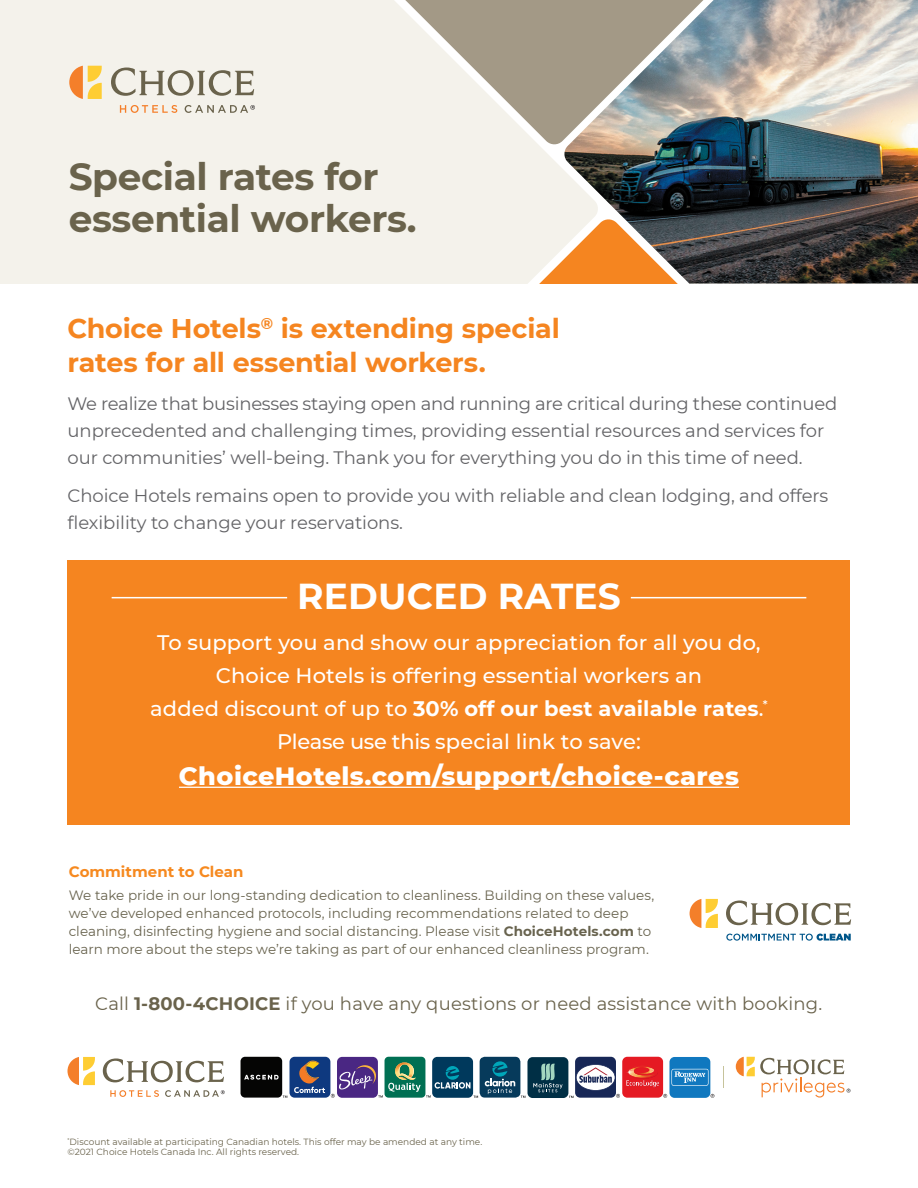
<style>
.page{position:relative;width:918px;height:1188px;background:#fff}
.page>*{position:absolute;margin:0;border:0;box-sizing:border-box;transform-origin:0 0}
.t1{font:700 37.5px/42px "Montserrat";letter-spacing:-.01em;color:#6a634c}
.t2{font:700 36px "Montserrat";letter-spacing:.005em;color:#fff}
.t3{font:700 27px/34.5px "Montserrat";letter-spacing:-.01em;color:#f58520}
.t4{font:800 25.5px "Montserrat";letter-spacing:.015em;color:#fff}
.t5{font:500 21px/33px "Montserrat";letter-spacing:.005em;color:#fff;text-align:center}
.t6{font:18px/27px "Montserrat";letter-spacing:-.005em;color:#636366}
.t7{font:18px "Montserrat";letter-spacing:.01em;color:#6a634c}
.t8{font:700 15px "Montserrat";color:#f6891f}
.t9{font:13.5px/18px "Montserrat";color:#68634e}
.t10{font:9px/9.8px "Montserrat";color:#6a634c}
.s1{font-weight:700}
</style>
<div class="page">
<div style="left:0;top:0;width:563px;height:284px;background:#f4f2eb"></div>
<img style="left:563px;top:145px;width:355px;height:73px">
<svg style="left:216px;top:0;width:702px;height:145px;background:#c9c6bd"></svg>
<svg style="left:182px;top:218px;width:736px;height:66px;background:#b4a799"></svg>
<svg style="left:69px;top:66px;width:33px;height:33px"></svg>
<svg style="left:111px;top:68px;width:143px;height:28px;background:#cac7bb"></svg>
<svg style="left:120px;top:105px;width:57px;height:8px"></svg>
<svg style="left:185px;top:105px;width:70px;height:8px"></svg>
<svg style="left:68px;top:1057px;width:27px;height:28px"></svg>
<svg style="left:103px;top:1058px;width:121px;height:24px"></svg>
<svg style="left:110px;top:1090px;width:49px;height:7px"></svg>
<svg style="left:165px;top:1090px;width:60px;height:7px"></svg>
<div style="left:622px;top:1057px;width:41px;height:41px;background:#e51a23;border-radius:5px"></div>
<div style="left:575px;top:1057px;width:41px;height:41px;background:#172756;border-radius:5px"></div>
<div style="left:669px;top:1057px;width:41px;height:41px;background:#1078bf;border-radius:5px"></div>
<svg style="left:736px;top:1057px;width:114px;height:41px"></svg>
<svg style="left:723px;top:1067px;width:1px;height:21px"></svg>
<div style="left:432px;top:1057px;width:41px;height:41px;background:#00395c;border-radius:5px"></div>
<div style="left:527px;top:1057px;width:41px;height:41px;background:#002f45;border-radius:5px"></div>
<svg style="left:533px;top:1063px;width:30px;height:29px"></svg>
<div style="left:385px;top:1057px;width:40px;height:41px;background:#007053;border-radius:4px"></div>
<div style="left:480px;top:1057px;width:40px;height:41px;background:#063a5b;border-radius:5px"></div>
<svg style="left:485px;top:1061px;width:30px;height:33px"></svg>
<div style="left:290px;top:1057px;width:40px;height:41px;background:#0e397f;border-radius:5px"></div>
<svg style="left:294px;top:1061px;width:31px;height:32px"></svg>
<div style="left:241px;top:1057px;width:41px;height:41px;background:#050504;border-radius:5px"></div>
<svg style="left:244px;top:1075px;width:35px;height:5px"></svg>
<div style="left:337px;top:1057px;width:41px;height:41px;background:#4a2783;border-radius:5px"></div>
<svg style="left:331px;top:1062px;width:147px;height:36px"></svg>
<svg style="left:569px;top:1064px;width:145px;height:34px"></svg>
<div style="left:68px;top:560px;width:782px;height:265px;background:#f58520"></div>
<hr style="left:179px;top:787px;width:560px;height:1px;background:#fff">
<hr style="left:631px;top:597px;width:175px;height:1px;background:#fff">
<hr style="left:112px;top:597px;width:175px;height:1px;background:#fff">
<svg style="left:690px;top:899px;width:28px;height:29px"></svg>
<svg style="left:726px;top:901px;width:125px;height:24px"></svg>
<svg style="left:726px;top:934px;width:125px;height:7px"></svg>
<h1 class="t1" style="left:69px;top:154px;width:349px">Special rates for essential workers.</h1>
<h3 class="t3" style="left:68px;top:310px;width:494px">Choice Hotels<sup>®</sup> is extending special rates for all essential workers.</h3>
<p class="t6" style="left:68px;top:390px;width:771px">We realize that businesses staying open and running are critical during these continued unprecedented and challenging times, providing essential resources and services for our communities’ well-being. Thank you for everything you do in this time of need.</p>
<p class="t6" style="left:68px;top:481px;width:762px">Choice Hotels remains open to provide you with reliable and clean lodging, and offers flexibility to change your reservations.</p>
<h2 class="t2" style="left:297px;top:571px;width:325px">REDUCED RATES</h2>
<p class="t5" style="left:150px;top:626px;width:619px">To support you and show our appreciation for all you do, Choice Hotels is offering essential workers an<br>added discount of up to <span class="s1">30% off our best available rates</span>.<sup>* </sup>Please use this special link to save:</p>
<h3 class="t4" style="left:179px;top:758px;width:561px">ChoiceHotels.com/support/choice-cares</h3>
<p class="t8" style="left:69px;top:861px;width:176px">Commitment to Clean</p>
<p class="t9" style="left:69px;top:885px;width:587px">We take pride in our long-standing dedication to cleanliness. Building on these values, we’ve developed enhanced protocols, including recommendations related to deep cleaning, disinfecting hygiene and social distancing. Please visit <span class="s1">ChoiceHotels.com</span> to learn more about the steps we’re taking as part of our enhanced cleanliness program.</p>
<p class="t7" style="left:95px;top:991px;width:729px">Call <span class="s1">1-800-4CHOICE</span> if you have any questions or need assistance with booking.</p>
<p class="t10" style="left:68px;top:1136px;width:416px"><sup>*</sup>Discount available at participating Canadian hotels. This offer may be amended at any time. ©2021 Choice Hotels Canada Inc. All rights reserved.</p>
</div>
